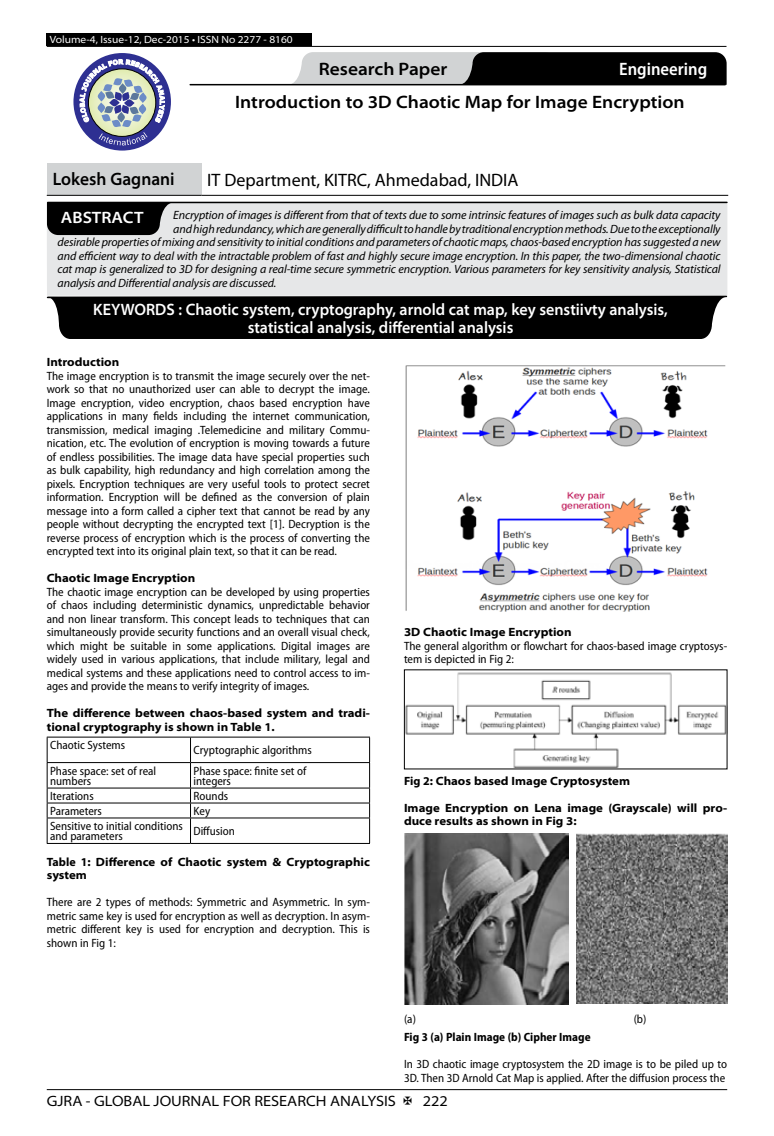
<style>
.page{position:relative;width:774px;height:1136px;background:#fff}
.page>*{position:absolute;margin:0;border:0;box-sizing:border-box;transform-origin:0 0}
.t1{font:600 semi-expanded 18px "Myriad Pro";color:#000}
.t2{font:18px "Myriad Pro";color:#000}
.t3{font:600 semi-expanded 18px "Myriad Pro";color:#000;scale:.9 1}
.t4{font:600 semi-condensed 18px "Myriad Pro";color:#fff}
.t5{font:600 semi-expanded 16.5px/18.5px "Myriad Pro";color:#fff;text-align:center;scale:.9 1}
.t6{font:600 semi-expanded 16.5px "Myriad Pro";color:#fff}
.t7{font:semi-expanded 15px "Myriad Pro";color:#000}
.t8{font:semi-condensed 12px/13.5px "Myriad Pro";color:#000}
.t9{font:italic 12px "Myriad Pro";letter-spacing:-.01em;color:#000}
.t10{font:700 semi-expanded 12px/13.5px "Myriad Pro";color:#000}
.t11{font:700 semi-condensed 12px "Myriad Pro";color:#000}
.t12{font:semi-expanded 10.5px "Myriad Pro";color:#fff}
.s1{font-stretch:normal}
</style>
<div class="page">
<hr style="left:47px;top:1089px;width:680px;height:1px;background:#000">
<div style="left:47px;top:33px;width:265px;height:13px;background:#000"></div>
<hr style="left:47px;top:46px;width:679px;height:1px;background:#000">
<svg style="left:288px;top:52px;width:439px;height:33px;background:#5a5a5b"></svg>
<hr style="left:190px;top:84px;width:535px;height:1px;background:#000">
<div style="left:73px;top:53px;width:98px;height:97px;background:#2e3092;border-radius:50%"></div>
<svg style="left:80px;top:59px;width:85px;height:86px"></svg>
<div style="left:47px;top:163px;width:154px;height:32px;background:#d1d3d4"></div>
<hr style="left:47px;top:195px;width:154px;height:1px;background:#000">
<hr style="left:201px;top:195px;width:527px;height:1px;background:#000">
<div style="left:47px;top:202px;width:680px;height:94px;background:#e6e7e8"></div>
<hr style="left:48px;top:202px;width:679px;height:1px;background:#000">
<svg style="left:47px;top:202px;width:126px;height:33px;background:#161616"></svg>
<svg style="left:46px;top:295px;width:682px;height:44px"></svg>
<div style="left:66px;top:302px;width:629px;height:31px;background:#000"></div>
<hr style="left:47px;top:736px;width:143px;height:1px;background:#000001">
<hr style="left:190px;top:736px;width:180px;height:1px;background:#000001">
<svg style="left:47px;top:737px;width:323px;height:106px"></svg>
<hr style="left:47px;top:843px;width:143px;height:1px;background:#000001">
<hr style="left:190px;top:843px;width:180px;height:1px;background:#000001">
<img style="left:405px;top:365px;width:321px;height:247px">
<img style="left:406px;top:672px;width:319px;height:95px">
<img style="left:404px;top:833px;width:164px;height:170px">
<img style="left:577px;top:833px;width:150px;height:170px">
<p class="t12" style="left:50px;top:34px;width:244px">Volume-4, Issue-12, Dec-2015 • ISSN No 2277 - 8160</p>
<h1 class="t1" style="left:319px;top:59px;width:130px">Research Paper</h1>
<h1 class="t4" style="left:619px;top:59px;width:90px">Engineering</h1>
<h1 class="t1" style="left:235px;top:92px;width:451px">Introduction to 3D Chaotic Map for Image Encryption</h1>
<h1 class="t3" style="left:53px;top:169px;width:137px">Lokesh Gagnani</h1>
<h1 class="t2" style="left:207px;top:170px;width:313px">IT Department, KITRC, Ahmedabad, INDIA</h1>
<p class="t9" style="left:173px;top:209px;width:549px">Encryption of images is different from that of texts due to some intrinsic features of images such as bulk data capacity</p>
<p class="t9" style="left:173px;top:222px;width:549px">and high redundancy, which are generally difficult to handle by traditional encryption methods. Due to the exceptionally</p>
<p class="t9" style="left:58px;top:236px;width:664px">desirable properties of mixing and sensitivity to initial conditions and parameters of chaotic maps, chaos-based encryption has suggested a new</p>
<p class="t9" style="left:58px;top:249px;width:664px">and efficient way to deal with the intractable problem of fast and highly secure image encryption. In this paper, the two-dimensional chaotic</p>
<p class="t9" style="left:58px;top:263px;width:664px">cat map is generalized to 3D for designing a real-time secure symmetric encryption. Various parameters for key sensitivity analysis, Statistical</p>
<p class="t9" style="left:58px;top:276px;width:220px">analysis and Differential analysis are discussed.</p>
<h2 class="t6" style="left:61px;top:208px;width:84px">ABSTRACT</h2>
<h2 class="t5" style="left:93px;top:300px;width:640px">KEYWORDS : Chaotic system, cryptography, arnold cat map, key senstiivty analysis, statistical analysis, differential analysis</h2>
<p class="t10" style="left:47px;top:355px;width:74px">Introduction</p>
<p class="t8" style="left:47px;top:369px;width:325px;text-align:justify">The image encryption is to transmit the image securely over the net&shy;work so that no unauthorized user can able to decrypt the image.<br>Image encryption, video encryption, chaos based encryption have applications in many fields including the internet communication, transmission, medical imaging .Telemedicine and military Commu&shy;nication, etc. The evolution of encryption is moving towards a future of endless possibilities. The image data have special properties such as bulk capability, high redundancy and high correlation among the pixels. Encryption techniques are very useful tools to protect secret information. Encryption will be defined as the conversion of plain message into a form called a cipher text that cannot be read by any people without decrypting the encrypted text [1]. Decryption is the reverse process of encryption which is the process of converting the encrypted text into its original plain text, so that it can be read.</p>
<p class="t10" style="left:47px;top:571px;width:150px">Chaotic Image Encryption</p>
<p class="t8" style="left:47px;top:585px;width:325px;text-align:justify">The chaotic image encryption can be developed by using properties of chaos including deterministic dynamics, unpredictable behavior and non linear transform. This concept leads to techniques that can simultaneously provide security functions and an overall visual check, which might be suitable in some applications. Digital images are widely used in various applications, that include military, legal and medical systems and these applications need to control access to im&shy;ages and provide the means to verify integrity of images.</p>
<p class="t10" style="left:47px;top:706px;width:325px">The difference between chaos-based system and tradi&shy;tional cryptography is shown in Table 1.</p>
<p class="t8" style="left:50px;top:738px;width:77px">Chaotic Systems</p>
<p class="t8" style="left:193px;top:743px;width:120px">Cryptographic algorithms</p>
<p class="t8" style="left:50px;top:765px;width:108px;line-height:10.5px">Phase space: set of real numbers</p>
<p class="t8" style="left:193px;top:765px;width:114px;line-height:10.5px">Phase space: finite set of integers</p>
<p class="t8" style="left:50px;top:789px;width:45px">Iterations</p>
<p class="t8" style="left:193px;top:789px;width:36px">Rounds</p>
<p class="t8" style="left:50px;top:804px;width:53px">Parameters</p>
<p class="t8" style="left:193px;top:804px;width:18px">Key</p>
<p class="t8" style="left:50px;top:820px;width:134px;line-height:10.5px">Sensitive to initial conditions and parameters</p>
<p class="t8" style="left:193px;top:824px;width:43px">Diffusion</p>
<p class="t10" style="left:47px;top:855px;width:325px"><span class="s1">Table 1</span>: Difference of Chaotic system &amp; Cryptographic system</p>
<p class="t8" style="left:47px;top:895px;width:325px;text-align:justify">There are 2 types of methods: Symmetric and Asymmetric. In sym&shy;metric same key is used for encryption as well as decryption. In asym&shy;metric different key is used for encryption and decryption. This is shown in Fig 1:</p>
<p class="t10" style="left:404px;top:625px;width:169px">3D Chaotic Image Encryption</p>
<p class="t8" style="left:404px;top:639px;width:325px">The general algorithm or flowchart for chaos-based image cryptosys&shy;tem is depicted in Fig 2:</p>
<p class="t10" style="left:404px;top:774px;width:227px"><span class="s1">Fig 2</span>: Chaos based Image Cryptosystem</p>
<p class="t10" style="left:404px;top:801px;width:325px">Image Encryption on Lena image (Grayscale) will pro&shy;duce results as shown in Fig 3:</p>
<p class="t8" style="left:404px;top:1012px;width:13px">(a)</p>
<p class="t8" style="left:634px;top:1012px;width:14px">(b)</p>
<p class="t8" style="left:404px;top:1057px;width:325px">In 3D chaotic image cryptosystem the 2D image is to be piled up to<br>3D. Then 3D Arnold Cat Map is applied. After the diffusion process the</p>
<p class="t11" style="left:404px;top:1030px;width:188px">Fig 3 (a) Plain Image (b) Cipher Image</p>
<p class="t7" style="left:47px;top:1092px;width:351px">GJRA - GLOBAL JOURNAL FOR RESEARCH ANALYSIS</p>
<p class="t7" style="left:423px;top:1092px;width:27px">222</p>
</div>
